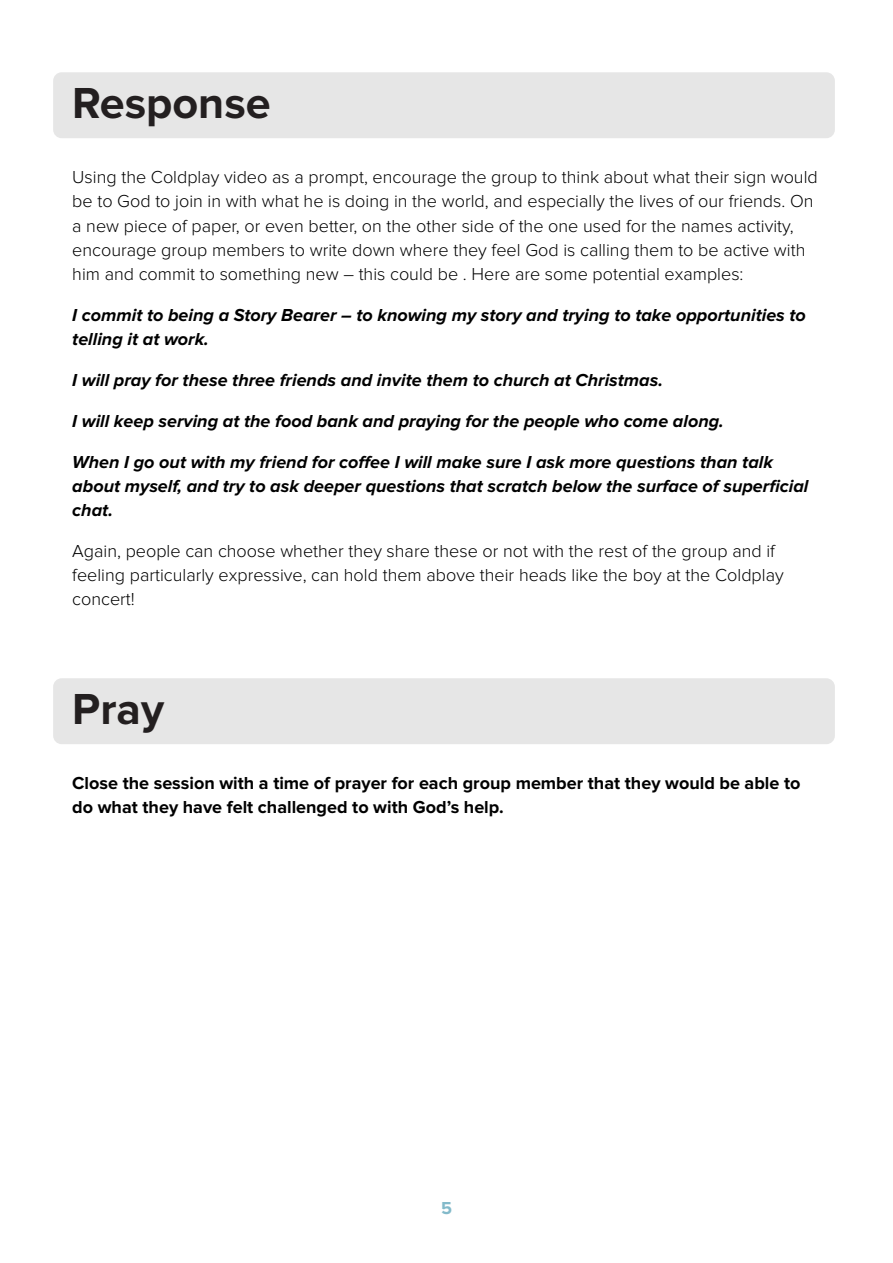
<style>
.page{position:relative;width:893px;height:1263px;background:#fff}
.page>*{position:absolute;margin:0;border:0;box-sizing:border-box;transform-origin:0 0}
.Heading_1{font:700 45px "Proxima Nova";color:#231f20}
.Main_body{font:300 18px/24px "Proxima Nova";color:#000}
.Subheading_1{font:italic 700 18px/24px "Proxima Nova";color:#000}
.Subheading_1-2{font:700 18px/24px "Proxima Nova";color:#000}
.t1{font:700 18px "Proxima Nova";color:#83baca}
</style>
<div class="page">
<div style="left:53px;top:72px;width:782px;height:66px;background:#e6e6e6;border-radius:9px"></div>
<div style="left:53px;top:678px;width:782px;height:66px;background:#e6e6e6;border-radius:9px"></div>
<p class="Heading_1" style="left:72px;top:78px;width:200px">Response</p>
<p class="Main_body" style="left:72px;top:166px;width:747px">Using the Coldplay video as a prompt, encourage the group to think about what their sign would be to God to join in with what he is doing in the world, and especially the lives of our friends. On a new piece of paper, or even better, on the other side of the one used for the names activity, encourage group members to write down where they feel God is calling them to be active with him and commit to something new – this could be . Here are some potential examples:</p>
<p class="Subheading_1" style="left:72px;top:303px;width:735px">I commit to being a Story Bearer – to knowing my story and trying to take opportunities to telling it at work.</p>
<p class="Subheading_1" style="left:72px;top:368px;width:592px">I will pray for these three friends and invite them to church at Christmas.</p>
<p class="Subheading_1" style="left:72px;top:409px;width:653px">I will keep serving at the food bank and praying for the people who come along.</p>
<p class="Subheading_1" style="left:72px;top:450px;width:738px">When I go out with my friend for coffee I will make sure I ask more questions than talk about myself, and try to ask deeper questions that scratch below the surface of superficial chat.</p>
<p class="Main_body" style="left:72px;top:539px;width:713px">Again, people can choose whether they share these or not with the rest of the group and if feeling particularly expressive, can hold them above their heads like the boy at the Coldplay concert!</p>
<p class="Heading_1" style="left:72px;top:683px;width:93px">Pray</p>
<p class="Subheading_1-2" style="left:72px;top:772px;width:730px">Close the session with a time of prayer for each group member that they would be able to do what they have felt challenged to with God’s help.</p>
<p class="t1" style="left:441px;top:1198px;width:12px">5</p>
</div>
